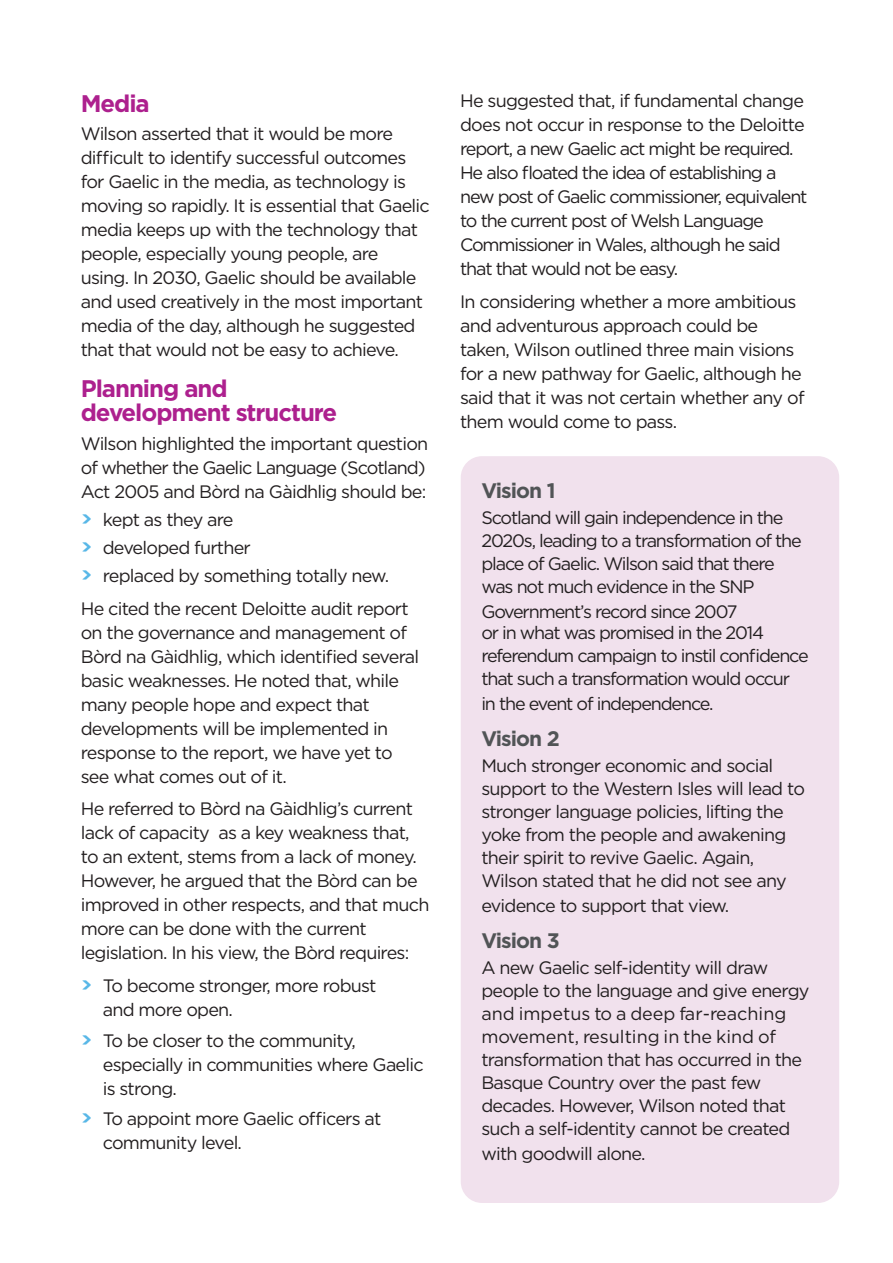
<style>
.page{position:relative;width:893px;height:1263px;background:#fff}
.page>*{position:absolute;margin:0;border:0;box-sizing:border-box;transform-origin:0 0}
.t1{font:700 24px/24px "Gotham";letter-spacing:-.045em;color:#ad208e}
.t2{font:700 21px "Gotham";letter-spacing:-.045em;color:#515456}
.t3{font:18px/24px "Gotham";letter-spacing:-.045em;color:#231f20}
.t4{font:18px/24px "Gotham";letter-spacing:-.065em;color:#231f20}
.s1{font-family:"Neo Sans";font-weight:900;color:#58b7e7}
</style>
<div class="page">
<div style="left:461px;top:456px;width:378px;height:747px;background:#f1e1ed;border-radius:21px"></div>
<h1 class="t1" style="left:81px;top:93px;width:70px">Media</h1>
<p class="t3" style="left:81px;top:123px;width:350px">Wilson asserted that it would be more difficult to identify successful outcomes for Gaelic in the media, as technology is moving so rapidly. It is essential that Gaelic media keeps up with the technology that people, especially young people, are using. In 2030, Gaelic should be available and used creatively in the most important media of the day, although he suggested that that would not be easy to achieve.</p>
<h1 class="t1" style="left:81px;top:379px;width:258px">Planning and development structure</h1>
<p class="t3" style="left:81px;top:433px;width:349px">Wilson highlighted the important question of whether the Gaelic Language (Scotland)<br>Act 2005 and Bòrd na Gàidhlig should be:</p>
<p class="t3" style="left:81px;top:507px;width:310px;line-height:28.2px"><span class="s1">&gt;</span> kept as they are<br><span class="s1">&gt;</span> developed further<br><span class="s1">&gt;</span> replaced by something totally new.</p>
<p class="t3" style="left:81px;top:598px;width:340px">He cited the recent Deloitte audit report on the governance and management of Bòrd na Gàidhlig, which identified several basic weaknesses. He noted that, while many people hope and expect that developments will be implemented in response to the report, we have yet to see what comes out of it.</p>
<p class="t3" style="left:81px;top:798px;width:350px">He referred to Bòrd na Gàidhlig’s current lack of capacity as a key weakness that, to an extent, stems from a lack of money.<br>However, he argued that the Bòrd can be improved in other respects, and that much more can be done with the current legislation. In his view, the Bòrd requires:</p>
<p class="t3" style="left:103px;top:975px;width:275px;text-indent:-22px"><span class="s1">&gt;</span> To become stronger, more robust and more open.</p>
<p class="t3" style="left:103px;top:1030px;width:322px;text-indent:-22px"><span class="s1">&gt;</span> To be closer to the community, especially in communities where Gaelic is strong.</p>
<p class="t3" style="left:103px;top:1108px;width:280px;text-indent:-22px"><span class="s1">&gt;</span> To appoint more Gaelic officers at community level.</p>
<p class="t4" style="left:460px;top:90px;width:349px">He suggested that, if fundamental change does not occur in response to the Deloitte report, a new Gaelic act might be required.<br>He also floated the idea of establishing a new post of Gaelic commissioner, equivalent to the current post of Welsh Language Commissioner in Wales, although he said that that would not be easy.</p>
<p class="t3" style="left:460px;top:291px;width:346px">In considering whether a more ambitious and adventurous approach could be taken, Wilson outlined three main visions for a new pathway for Gaelic, although he said that it was not certain whether any of them would come to pass.</p>
<p class="t2" style="left:481px;top:483px;width:76px">Vision 1</p>
<p class="t4" style="left:481px;top:507px;width:322px;line-height:23.4px">Scotland will gain independence in the 2020s, leading to a transformation of the place of Gaelic. Wilson said that there was not much evidence in the SNP Government’s record since 2007</p>
<p class="t4" style="left:481px;top:623px;width:329px;line-height:23.5px">or in what was promised in the 2014 referendum campaign to instil confidence that such a transformation would occur in the event of independence.</p>
<p class="t2" style="left:481px;top:731px;width:80px">Vision 2</p>
<p class="t3" style="left:481px;top:755px;width:325px;line-height:23.2px">Much stronger economic and social support to the Western Isles will lead to stronger language policies, lifting the yoke from the people and awakening their spirit to revive Gaelic. Again, Wilson stated that he did not see any evidence to support that view.</p>
<p class="t2" style="left:481px;top:933px;width:80px">Vision 3</p>
<p class="t3" style="left:481px;top:957px;width:330px;line-height:23.2px">A new Gaelic self-identity will draw people to the language and give energy and impetus to a deep far-reaching movement, resulting in the kind of transformation that has occurred in the Basque Country over the past few decades. However, Wilson noted that such a self-identity cannot be created with goodwill alone.</p>
</div>
